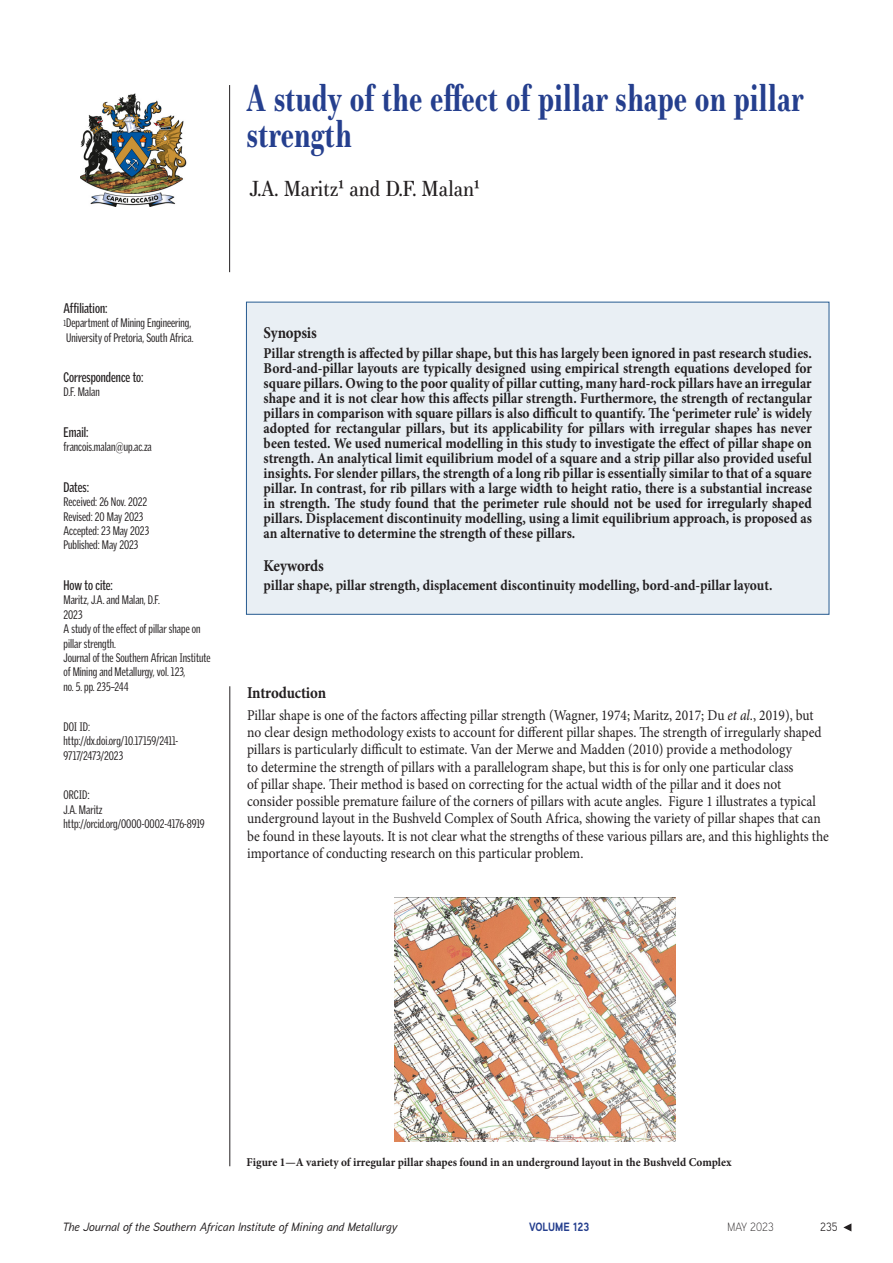
<style>
.page{position:relative;width:893px;height:1263px;background:#fff}
.page>*{position:absolute;margin:0;border:0;box-sizing:border-box;transform-origin:0 0}
.Title_of_paper{font:700 36px/36px "Essonnes Text";color:#253f8e;scale:.76 1}
.Table_No{font:21px "Essonnes Text";color:#231f20;scale:.9 1}
._1st_Level_Header{font:700 16.5px "Minion Pro";letter-spacing:-.015em;color:#231f20;scale:.9 1}
.Synopsis_1st_para{font:700 15px/15px "Minion Pro";color:#231f20;text-align:justify;scale:.9 1}
._1st_Para{font:15px/17.2px "Minion Pro";color:#231f20;scale:.9 1}
.Front_panel_heading{font:700 13.5px "Griffith Gothic Cond";color:#231f20;scale:.9 1}
.Front_panel_text{font:12px/14.4px "Griffith Gothic Cond";color:#231f20;scale:.9 1}
.Figure_captions{font:700 12px "Minion Pro";color:#231f20;scale:.94 1}
.t1{font:italic 500 12px "Aaux Next";color:#231f20}
.t2{font:700 12px "Aaux Next";color:#253f8e;scale:.9 1}
.t3{font:300 12px "Aaux Next";color:#231f20;scale:.9 1}
.t4{font:12px "Aaux Next";color:#231f20;scale:.9 1}
.s1{font-size:8.4px}
.s2{font-style:italic}
</style>
<div class="page">
<img style="left:81px;top:93px;width:106px;height:113px">
<svg style="left:843px;top:1223px;width:8px;height:8px"></svg>
<div style="left:246px;top:302px;width:583px;height:312px;background:#e9eff4"></div>
<hr style="left:229px;top:85px;width:1px;height:187px;background:#231f20">
<hr style="left:230px;top:686px;width:1px;height:480px;background:#231f20">
<img style="left:394px;top:898px;width:282px;height:243px">
<p class="Title_of_paper" style="left:247px;top:80px;width:734px">A study of the effect of pillar shape on pillar strength</p>
<p class="Table_No" style="left:249px;top:174px;width:258px">J.A. Maritz1 and D.F. Malan1</p>
<p class="Front_panel_heading" style="left:64px;top:300px;width:50px">Affiliation:</p>
<p class="Front_panel_text" style="left:64px;top:316px;width:146px"><span class="s1">1</span>Department of Mining Engineering,<br>University of Pretoria, South Africa.</p>
<p class="Front_panel_heading" style="left:64px;top:369px;width:90px">Correspondence to:</p>
<p class="Front_panel_text" style="left:64px;top:385px;width:42px">D.F. Malan</p>
<p class="Front_panel_heading" style="left:64px;top:424px;width:29px">Email:</p>
<p class="Front_panel_text" style="left:64px;top:440px;width:100px">francois.malan@up.ac.za</p>
<p class="Front_panel_heading" style="left:64px;top:479px;width:30px">Dates:</p>
<p class="Front_panel_text" style="left:64px;top:495px;width:95px">Received: 26 Nov. 2022</p>
<p class="Front_panel_text" style="left:64px;top:509px;width:90px">Revised: 20 May 2023</p>
<p class="Front_panel_text" style="left:64px;top:524px;width:97px">Accepted: 23 May 2023</p>
<p class="Front_panel_text" style="left:64px;top:538px;width:85px">Published: May 2023</p>
<p class="Front_panel_heading" style="left:64px;top:577px;width:56px">How to cite:</p>
<p class="Front_panel_text" style="left:64px;top:593px;width:109px">Maritz, J.A. and Malan, D.F.</p>
<p class="Front_panel_text" style="left:64px;top:607px;width:23px">2023</p>
<p class="Front_panel_text" style="left:64px;top:622px;width:165px">A study of the effect of pillar shape on pillar strength.<br>Journal of the Southern African Institute of Mining and Metallurgy, vol. 123,<br>no. 5. pp. 235–244</p>
<p class="Front_panel_text" style="left:64px;top:719px;width:31px">DOI ID:</p>
<p class="Front_panel_text" style="left:64px;top:734px;width:129px">http://dx.doi.org/10.17159/2411-<br>9717/2473/2023</p>
<p class="Front_panel_text" style="left:64px;top:788px;width:31px">ORCID:</p>
<p class="Front_panel_text" style="left:64px;top:802px;width:158px">J.A. Maritz http://orcid.org/0000-0002-4176-8919</p>
<p class="_1st_Level_Header" style="left:264px;top:322px;width:61px">Synopsis</p>
<p class="Synopsis_1st_para" style="left:264px;top:345px;width:611px">Pillar strength is affected by pillar shape, but this has largely been ignored in past research studies.<br>Bord-and-pillar layouts are typically designed using empirical strength equations developed for square pillars. Owing to the poor quality of pillar cutting, many hard-rock pillars have an irregular shape and it is not clear how this affects pillar strength. Furthermore, the strength of rectangular pillars in comparison with square pillars is also difficult to quantify. The ‘perimeter rule’ is widely adopted for rectangular pillars, but its applicability for pillars with irregular shapes has never been tested. We used numerical modelling in this study to investigate the effect of pillar shape on strength. An analytical limit equilibrium model of a square and a strip pillar also provided useful insights. For slender pillars, the strength of a long rib pillar is essentially similar to that of a square pillar. In contrast, for rib pillars with a large width to height ratio, there is a substantial increase in strength. The study found that the perimeter rule should not be used for irregularly shaped pillars. Displacement discontinuity modelling, using a limit equilibrium approach, is proposed as an alternative to determine the strength of these pillars.</p>
<p class="_1st_Level_Header" style="left:264px;top:554px;width:68px">Keywords</p>
<p class="Synopsis_1st_para" style="left:264px;top:577px;width:567px">pillar shape, pillar strength, displacement discontinuity modelling, bord-and-pillar layout.</p>
<p class="_1st_Level_Header" style="left:247px;top:681px;width:89px">Introduction</p>
<p class="_1st_Para" style="left:247px;top:706px;width:648px">Pillar shape is one of the factors affecting pillar strength (Wagner, 1974; Maritz, 2017; Du <span class="s2">et al</span>., 2019), but no clear design methodology exists to account for different pillar shapes. The strength of irregularly shaped pillars is particularly difficult to estimate. Van der Merwe and Madden (2010) provide a methodology<br>to determine the strength of pillars with a parallelogram shape, but this is for only one particular class<br>of pillar shape. Their method is based on correcting for the actual width of the pillar and it does not consider possible premature failure of the corners of pillars with acute angles. Figure 1 illustrates a typical underground layout in the Bushveld Complex of South Africa, showing the variety of pillar shapes that can be found in these layouts. It is not clear what the strengths of these various pillars are, and this highlights the importance of conducting research on this particular problem.</p>
<p class="Figure_captions" style="left:247px;top:1154px;width:517px">Figure 1—A variety of irregular pillar shapes found in an underground layout in the Bushveld Complex</p>
<p class="t1" style="left:63px;top:1218px;width:336px">The Journal of the Southern African Institute of Mining and Metallurgy</p>
<p class="t2" style="left:529px;top:1218px;width:68px">VOLUME 123</p>
<p class="t3" style="left:727px;top:1219px;width:53px">MAY 2023</p>
<p class="t4" style="left:820px;top:1219px;width:21px">235</p>
</div>
